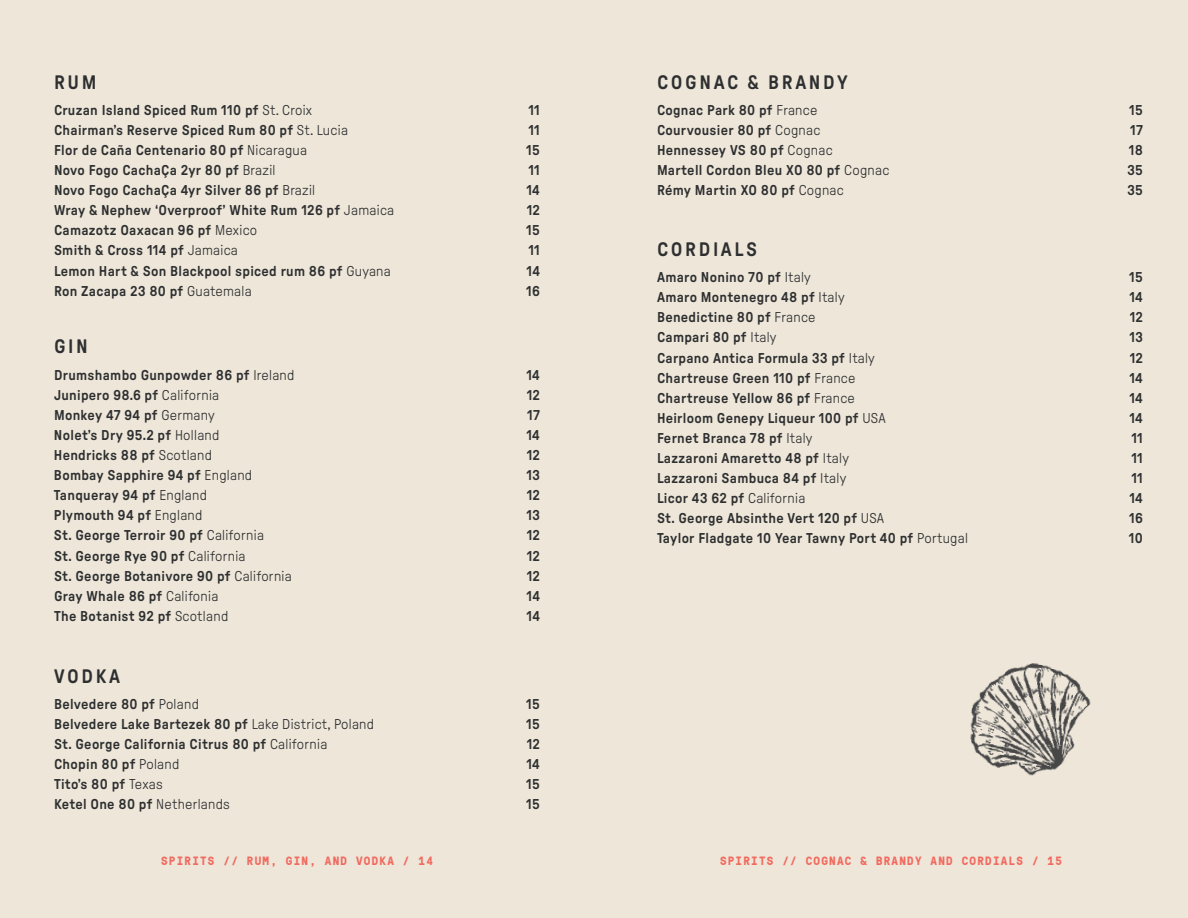
<style>
.page{position:relative;width:1188px;height:918px;background:#ede6d9}
.page>*{position:absolute;margin:0;border:0;box-sizing:border-box;transform-origin:0 0}
.t1{font:500 19.5px "GT Pressura";letter-spacing:.13em;color:#2e2f30}
.t2{font:500 14.25px "GT Pressura";letter-spacing:.02em;color:#2e2f30}
.t3{font:700 12px "GT Pressura Mono";letter-spacing:.1em;color:#f26a5f}
.s1{font-weight:300}
</style>
<div class="page">
<img style="left:956px;top:648px;width:145px;height:135px">
<h1 class="t1" style="left:54px;top:70px;width:44px">RUM</h1>
<p class="t2" style="left:54px;top:101px;width:260px">Cruzan Island Spiced Rum 110 pf <span class="s1">St. Croix</span></p>
<p class="t2" style="left:528px;top:101px;width:13px">11</p>
<p class="t2" style="left:54px;top:121px;width:296px">Chairman’s Reserve Spiced Rum 80 pf <span class="s1">St. Lucia</span></p>
<p class="t2" style="left:528px;top:121px;width:13px">11</p>
<p class="t2" style="left:54px;top:141px;width:255px">Flor de Caña Centenario 80 pf <span class="s1">Nicaragua</span></p>
<p class="t2" style="left:526px;top:141px;width:15px">15</p>
<p class="t2" style="left:54px;top:162px;width:223px">Novo Fogo CachaÇa 2yr 80 pf <span class="s1">Brazil</span></p>
<p class="t2" style="left:528px;top:162px;width:13px">11</p>
<p class="t2" style="left:54px;top:182px;width:263px">Novo Fogo CachaÇa 4yr Silver 86 pf <span class="s1">Brazil</span></p>
<p class="t2" style="left:526px;top:182px;width:15px">14</p>
<p class="t2" style="left:54px;top:202px;width:342px">Wray &amp; Nephew ‘Overproof’ White Rum 126 pf <span class="s1">Jamaica</span></p>
<p class="t2" style="left:527px;top:202px;width:15px">12</p>
<p class="t2" style="left:54px;top:222px;width:205px">Camazotz Oaxacan 96 pf <span class="s1">Mexico</span></p>
<p class="t2" style="left:526px;top:222px;width:15px">15</p>
<p class="t2" style="left:54px;top:242px;width:185px">Smith &amp; Cross 114 pf <span class="s1">Jamaica</span></p>
<p class="t2" style="left:528px;top:242px;width:13px">11</p>
<p class="t2" style="left:54px;top:262px;width:338px">Lemon Hart &amp; Son Blackpool spiced rum 86 pf <span class="s1">Guyana</span></p>
<p class="t2" style="left:526px;top:262px;width:15px">14</p>
<p class="t2" style="left:54px;top:282px;width:199px">Ron Zacapa 23 80 pf <span class="s1">Guatemala</span></p>
<p class="t2" style="left:526px;top:282px;width:15px">16</p>
<h1 class="t1" style="left:54px;top:335px;width:35px">GIN</h1>
<p class="t2" style="left:54px;top:366px;width:242px">Drumshambo Gunpowder 86 pf <span class="s1">Ireland</span></p>
<p class="t2" style="left:526px;top:366px;width:15px">14</p>
<p class="t2" style="left:54px;top:386px;width:167px">Junipero 98.6 pf <span class="s1">California</span></p>
<p class="t2" style="left:527px;top:386px;width:15px">12</p>
<p class="t2" style="left:54px;top:406px;width:162px">Monkey 47 94 pf <span class="s1">Germany</span></p>
<p class="t2" style="left:527px;top:406px;width:14px">17</p>
<p class="t2" style="left:54px;top:426px;width:167px">Nolet’s Dry 95.2 pf <span class="s1">Holland</span></p>
<p class="t2" style="left:526px;top:426px;width:15px">14</p>
<p class="t2" style="left:54px;top:447px;width:160px">Hendricks 88 pf <span class="s1">Scotland</span></p>
<p class="t2" style="left:527px;top:447px;width:15px">12</p>
<p class="t2" style="left:54px;top:467px;width:200px">Bombay Sapphire 94 pf <span class="s1">England</span></p>
<p class="t2" style="left:526px;top:467px;width:15px">13</p>
<p class="t2" style="left:54px;top:487px;width:154px">Tanqueray 94 pf <span class="s1">England</span></p>
<p class="t2" style="left:527px;top:487px;width:15px">12</p>
<p class="t2" style="left:54px;top:507px;width:150px">Plymouth 94 pf <span class="s1">England</span></p>
<p class="t2" style="left:526px;top:507px;width:15px">13</p>
<p class="t2" style="left:54px;top:527px;width:212px">St. George Terroir 90 pf <span class="s1">California</span></p>
<p class="t2" style="left:527px;top:527px;width:15px">12</p>
<p class="t2" style="left:54px;top:547px;width:193px">St. George Rye 90 pf <span class="s1">California</span></p>
<p class="t2" style="left:527px;top:547px;width:15px">12</p>
<p class="t2" style="left:54px;top:567px;width:239px">St. George Botanivore 90 pf <span class="s1">California</span></p>
<p class="t2" style="left:527px;top:567px;width:15px">12</p>
<p class="t2" style="left:54px;top:587px;width:166px">Gray Whale 86 pf <span class="s1">Califonia</span></p>
<p class="t2" style="left:526px;top:587px;width:15px">14</p>
<p class="t2" style="left:54px;top:607px;width:176px">The Botanist 92 pf <span class="s1">Scotland</span></p>
<p class="t2" style="left:526px;top:607px;width:15px">14</p>
<h1 class="t1" style="left:54px;top:664px;width:68px">VODKA</h1>
<p class="t2" style="left:54px;top:695px;width:146px">Belvedere 80 pf <span class="s1">Poland</span></p>
<p class="t2" style="left:526px;top:695px;width:15px">15</p>
<p class="t2" style="left:54px;top:715px;width:322px">Belvedere Lake Bartezek 80 pf <span class="s1">Lake District, Poland</span></p>
<p class="t2" style="left:526px;top:715px;width:15px">15</p>
<p class="t2" style="left:54px;top:735px;width:275px">St. George California Citrus 80 pf <span class="s1">California</span></p>
<p class="t2" style="left:527px;top:735px;width:15px">12</p>
<p class="t2" style="left:54px;top:756px;width:127px">Chopin 80 pf <span class="s1">Poland</span></p>
<p class="t2" style="left:526px;top:756px;width:15px">14</p>
<p class="t2" style="left:54px;top:776px;width:110px">Tito’s 80 pf <span class="s1">Texas</span></p>
<p class="t2" style="left:526px;top:776px;width:15px">15</p>
<p class="t2" style="left:54px;top:796px;width:177px">Ketel One 80 pf <span class="s1">Netherlands</span></p>
<p class="t2" style="left:526px;top:796px;width:15px">15</p>
<p class="t3" style="left:161px;top:852px;width:273px">SPIRITS // RUM, GIN, AND VODKA / 14</p>
<h1 class="t1" style="left:657px;top:70px;width:192px">COGNAC &amp; BRANDY</h1>
<p class="t2" style="left:657px;top:101px;width:162px">Cognac Park 80 pf <span class="s1">France</span></p>
<p class="t2" style="left:1129px;top:101px;width:15px">15</p>
<p class="t2" style="left:657px;top:121px;width:165px">Courvousier 80 pf <span class="s1">Cognac</span></p>
<p class="t2" style="left:1130px;top:121px;width:14px">17</p>
<p class="t2" style="left:657px;top:141px;width:177px">Hennessey VS 80 pf <span class="s1">Cognac</span></p>
<p class="t2" style="left:1129px;top:141px;width:16px">18</p>
<p class="t2" style="left:657px;top:162px;width:234px">Martell Cordon Bleu XO 80 pf <span class="s1">Cognac</span></p>
<p class="t2" style="left:1127px;top:162px;width:17px">35</p>
<p class="t2" style="left:657px;top:182px;width:188px">Rémy Martin XO 80 pf <span class="s1">Cognac</span></p>
<p class="t2" style="left:1127px;top:182px;width:17px">35</p>
<h1 class="t1" style="left:657px;top:238px;width:101px">CORDIALS</h1>
<p class="t2" style="left:657px;top:269px;width:155px">Amaro Nonino 70 pf <span class="s1">Italy</span></p>
<p class="t2" style="left:1129px;top:269px;width:15px">15</p>
<p class="t2" style="left:657px;top:289px;width:189px">Amaro Montenegro 48 pf <span class="s1">Italy</span></p>
<p class="t2" style="left:1129px;top:289px;width:15px">14</p>
<p class="t2" style="left:657px;top:309px;width:160px">Benedictine 80 pf <span class="s1">France</span></p>
<p class="t2" style="left:1130px;top:309px;width:15px">12</p>
<p class="t2" style="left:657px;top:329px;width:121px">Campari 80 pf <span class="s1">Italy</span></p>
<p class="t2" style="left:1129px;top:329px;width:15px">13</p>
<p class="t2" style="left:657px;top:349px;width:219px">Carpano Antica Formula 33 pf <span class="s1">Italy</span></p>
<p class="t2" style="left:1130px;top:349px;width:15px">12</p>
<p class="t2" style="left:657px;top:369px;width:200px">Chartreuse Green 110 pf <span class="s1">France</span></p>
<p class="t2" style="left:1129px;top:369px;width:15px">14</p>
<p class="t2" style="left:657px;top:389px;width:199px">Chartreuse Yellow 86 pf <span class="s1">France</span></p>
<p class="t2" style="left:1129px;top:389px;width:15px">14</p>
<p class="t2" style="left:657px;top:409px;width:230px">Heirloom Genepy Liqueur 100 pf <span class="s1">USA</span></p>
<p class="t2" style="left:1129px;top:409px;width:15px">14</p>
<p class="t2" style="left:657px;top:430px;width:157px">Fernet Branca 78 pf <span class="s1">Italy</span></p>
<p class="t2" style="left:1131px;top:430px;width:13px">11</p>
<p class="t2" style="left:657px;top:450px;width:193px">Lazzaroni Amaretto 48 pf <span class="s1">Italy</span></p>
<p class="t2" style="left:1131px;top:450px;width:13px">11</p>
<p class="t2" style="left:657px;top:470px;width:191px">Lazzaroni Sambuca 84 pf <span class="s1">Italy</span></p>
<p class="t2" style="left:1131px;top:470px;width:13px">11</p>
<p class="t2" style="left:657px;top:490px;width:150px">Licor 43 62 pf <span class="s1">California</span></p>
<p class="t2" style="left:1129px;top:490px;width:15px">14</p>
<p class="t2" style="left:657px;top:510px;width:229px">St. George Absinthe Vert 120 pf <span class="s1">USA</span></p>
<p class="t2" style="left:1129px;top:510px;width:15px">16</p>
<p class="t2" style="left:657px;top:530px;width:312px">Taylor Fladgate 10 Year Tawny Port 40 pf <span class="s1">Portugal</span></p>
<p class="t2" style="left:1129px;top:530px;width:16px">10</p>
<p class="t3" style="left:720px;top:852px;width:344px">SPIRITS // COGNAC &amp; BRANDY AND CORDIALS / 15</p>
</div>
